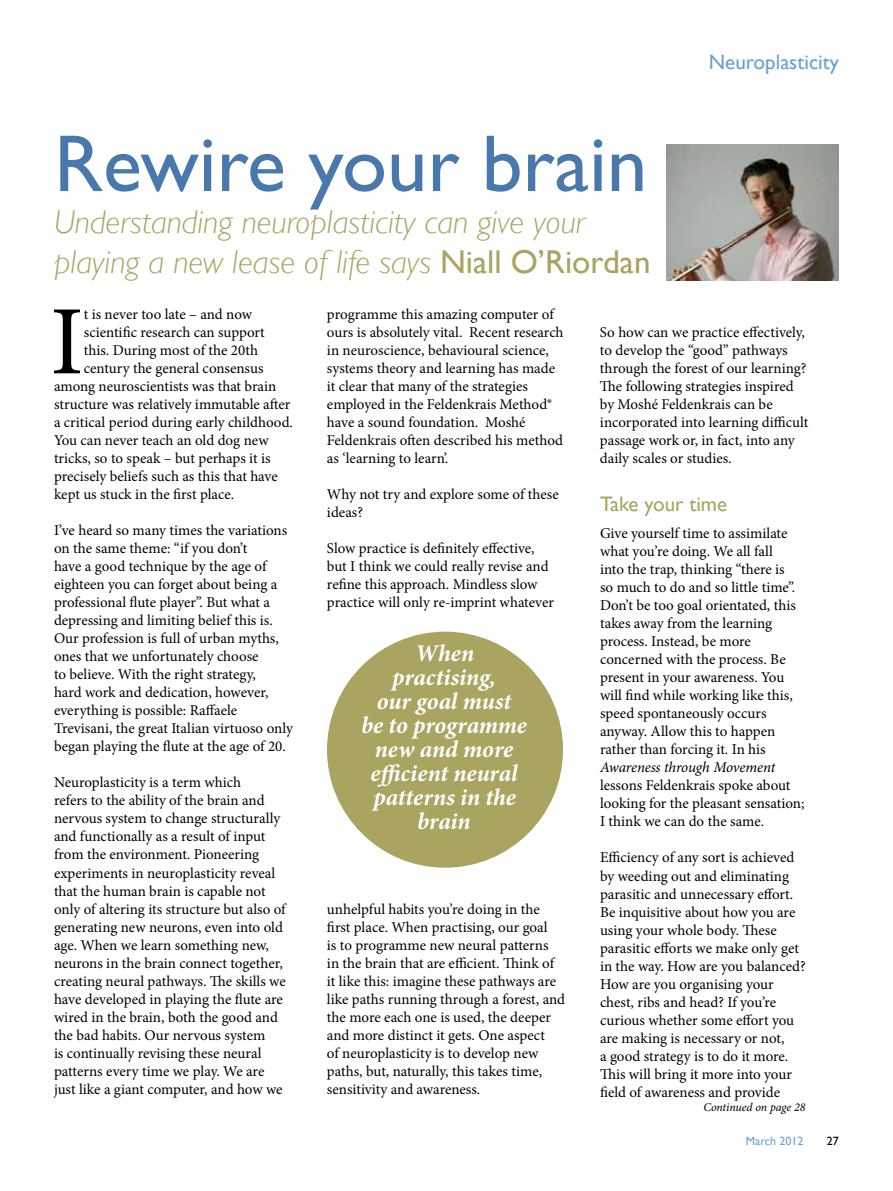
<style>
.page{position:relative;width:893px;height:1191px;background:#fff}
.page>*{position:absolute;margin:0;border:0;box-sizing:border-box;transform-origin:0 0}
.t1{font:98.1px "Minion Pro";color:#000}
.t2{font:81px "Gill Sans";color:#4878ac}
.t3{font:italic 300 33px/39.6px "Gill Sans";color:#a9a460}
.t4{font:italic 700 24px/24px "Minion Pro";letter-spacing:-.005em;color:#fff;text-align:center}
.t5{font:21px "Gill Sans";color:#69a0d5}
.t6{font:21px "Gill Sans";color:#a9a460}
.t7{font:15px/18px "Minion Pro";letter-spacing:-.005em;color:#000}
.t8{font:italic 15px "Minion Pro";letter-spacing:-.01em;color:#000}
.t9{font:italic 12px "Minion Pro";letter-spacing:-.01em;color:#000}
.t10{font:12px "Gill Sans";color:#69a0d5}
.t11{font:12px "Gill Sans";color:#000}
.s1{font-weight:400;font-style:normal}
</style>
<div class="page">
<div style="left:327px;top:631px;width:236px;height:236px;background:#a9a460;border-radius:50%"></div>
<img style="left:667px;top:145px;width:172px;height:136px">
<h2 class="t2" style="left:54px;top:116px;width:595px">Rewire your brain</h2>
<h3 class="t3" style="left:54px;top:203px;width:598px">Understanding neuroplasticity can give your playing a new lease of life says <span class="s1">Niall O’Riordan</span></h3>
<h3 class="t5" style="left:709px;top:49px;width:132px">Neuroplasticity</h3>
<h1 class="t1" style="left:50px;top:276px;width:35px">I</h1>
<p class="t7" style="left:84px;top:305px;width:170px">t is never too late – and now</p>
<p class="t7" style="left:84px;top:323px;width:183px">scientific research can support</p>
<p class="t7" style="left:84px;top:341px;width:176px">this. During most of the 20th</p>
<p class="t7" style="left:84px;top:359px;width:181px">century the general consensus</p>
<p class="t7" style="left:54px;top:377px;width:224px">among neuroscientists was that brain</p>
<p class="t7" style="left:54px;top:395px;width:238px">structure was relatively immutable after</p>
<p class="t7" style="left:54px;top:413px;width:240px">a critical period during early childhood.</p>
<p class="t7" style="left:54px;top:431px;width:216px">You can never teach an old dog new</p>
<p class="t7" style="left:54px;top:449px;width:218px">tricks, so to speak – but perhaps it is</p>
<p class="t7" style="left:54px;top:467px;width:225px">precisely beliefs such as this that have</p>
<p class="t7" style="left:54px;top:485px;width:182px">kept us stuck in the first place.</p>
<p class="t7" style="left:54px;top:521px;width:240px">I’ve heard so many times the variations on the same theme: “if you don’t<br>have a good technique by the age of eighteen you can forget about being a professional flute player”. But what a depressing and limiting belief this is.<br>Our profession is full of urban myths, ones that we unfortunately choose<br>to believe. With the right strategy,<br>hard work and dedication, however, everything is possible: Raffaele Trevisani, the great Italian virtuoso only began playing the flute at the age of 20.</p>
<p class="t7" style="left:54px;top:773px;width:233px">Neuroplasticity is a term which<br>refers to the ability of the brain and nervous system to change structurally and functionally as a result of input from the environment. Pioneering experiments in neuroplasticity reveal that the human brain is capable not only of altering its structure but also of generating new neurons, even into old age. When we learn something new, neurons in the brain connect together, creating neural pathways. The skills we have developed in playing the flute are wired in the brain, both the good and the bad habits. Our nervous system<br>is continually revising these neural patterns every time we play. We are just like a giant computer, and how we</p>
<p class="t7" style="left:327px;top:305px;width:238px">programme this amazing computer of ours is absolutely vital. Recent research in neuroscience, behavioural science, systems theory and learning has made it clear that many of the strategies employed in the Feldenkrais Method® have a sound foundation. Moshé Feldenkrais often described his method as ‘learning to learn’.</p>
<p class="t7" style="left:327px;top:485px;width:233px">Why not try and explore some of these ideas?</p>
<p class="t7" style="left:327px;top:539px;width:229px">Slow practice is definitely effective, but I think we could really revise and refine this approach. Mindless slow practice will only re-imprint whatever</p>
<h3 class="t4" style="left:361px;top:641px;width:167px">When practising,<br>our goal must<br>be to programme new and more efficient neural patterns in the brain</h3>
<p class="t7" style="left:327px;top:899px;width:240px">unhelpful habits you’re doing in the first place. When practising, our goal<br>is to programme new neural patterns<br>in the brain that are efficient. Think of it like this: imagine these pathways are like paths running through a forest, and the more each one is used, the deeper and more distinct it gets. One aspect<br>of neuroplasticity is to develop new paths, but, naturally, this takes time, sensitivity and awareness.</p>
<p class="t7" style="left:600px;top:323px;width:210px">So how can we practice effectively, to develop the “good” pathways through the forest of our learning?<br>The following strategies inspired by Moshé Feldenkrais can be incorporated into learning difficult passage work or, in fact, into any daily scales or studies.</p>
<h3 class="t6" style="left:600px;top:492px;width:129px">Take your time</h3>
<p class="t7" style="left:600px;top:524px;width:197px">Give yourself time to assimilate what you’re doing. We all fall into the trap, thinking “there is so much to do and so little time”.<br>Don’t be too goal orientated, this takes away from the learning process. Instead, be more concerned with the process. Be present in your awareness. You will find while working like this, speed spontaneously occurs anyway. Allow this to happen rather than forcing it. In his</p>
<p class="t8" style="left:600px;top:757px;width:177px">Awareness through Movement</p>
<p class="t7" style="left:600px;top:776px;width:206px">lessons Feldenkrais spoke about looking for the pleasant sensation;<br>I think we can do the same.</p>
<p class="t7" style="left:600px;top:848px;width:207px">Efficiency of any sort is achieved by weeding out and eliminating parasitic and unnecessary effort.<br>Be inquisitive about how you are using your whole body. These parasitic efforts we make only get in the way. How are you balanced?<br>How are you organising your chest, ribs and head? If you’re curious whether some effort you are making is necessary or not,<br>a good strategy is to do it more.<br>This will bring it more into your field of awareness and provide</p>
<p class="t9" style="left:703px;top:1099px;width:104px">Continued on page 28</p>
<p class="t10" style="left:746px;top:1134px;width:59px">March 2012</p>
<p class="t11" style="left:827px;top:1134px;width:13px">27</p>
</div>
